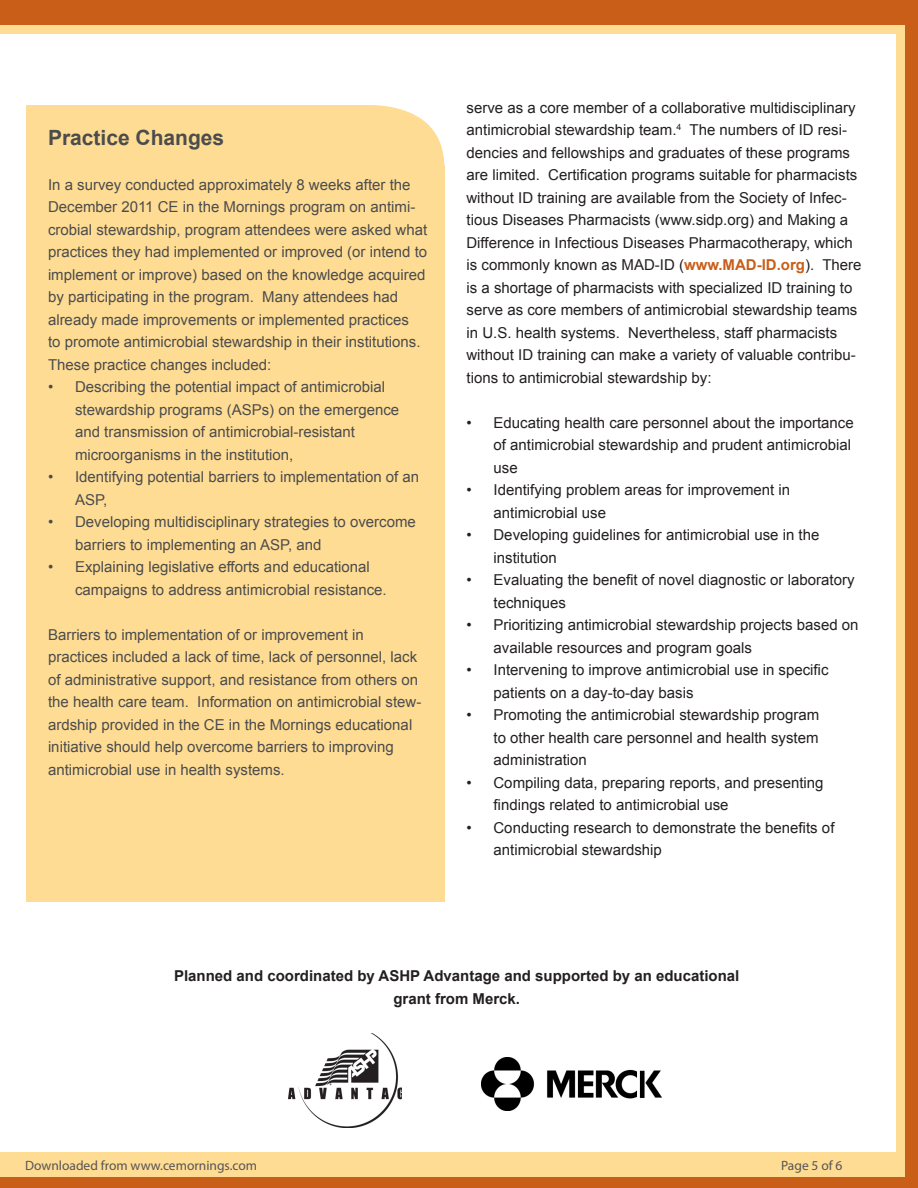
<style>
.page{position:relative;width:918px;height:1188px;background:#c95e18}
.page>*{position:absolute;margin:0;border:0;box-sizing:border-box;transform-origin:0 0}
.t1{font:700 21px "Arial";color:#4b4c4d}
.t2{font:15px/22.5px "Arial";color:#231f20}
.t3{font:15px/22.5px "Arial";color:#4b4c4d}
.t4{font:700 15px/22.5px "Arial";color:#231f20;text-align:center}
.t5{font:13.5px "Myriad Pro";color:#555455}
.s1{font-weight:700;color:#c95e18}
</style>
<div class="page">
<div style="left:0;top:26px;width:904px;height:1151px;background:#ffdc93"></div>
<div style="left:0;top:35px;width:896px;height:1117px;background:#fff"></div>
<svg style="left:369px;top:105px;width:75px;height:60px"></svg>
<div style="left:26px;top:105px;width:343px;height:75px;background:#ffdc93"></div>
<div style="left:26px;top:165px;width:418px;height:148px;background:#ffdc93"></div>
<div style="left:26px;top:294px;width:418px;height:608px;background:#ffdc93"></div>
<img style="left:482px;top:1057px;width:180px;height:53px">
<img style="left:288px;top:1034px;width:114px;height:93px">
<p class="t1" style="left:48px;top:123px;width:178px">Practice Changes</p>
<p class="t3" style="left:48px;top:173px;width:381px">In a survey conducted approximately 8 weeks after the December 2011 CE in the Mornings program on antimi&shy;crobial stewardship, program attendees were asked what practices they had implemented or improved (or intend to implement or improve) based on the knowledge acquired by participating in the program. Many attendees had already made improvements or implemented practices<br>to promote antimicrobial stewardship in their institutions.<br>These practice changes included:</p>
<p class="t3" style="left:75px;top:376px;width:326px;text-indent:-27px">• Describing the potential impact of antimicrobial stewardship programs (ASPs) on the emergence and transmission of antimicrobial-resistant microorganisms in the institution,</p>
<p class="t3" style="left:75px;top:466px;width:346px;text-indent:-27px">• Identifying potential barriers to implementation of an<br>ASP,</p>
<p class="t3" style="left:75px;top:511px;width:342px;text-indent:-27px">• Developing multidisciplinary strategies to overcome barriers to implementing an ASP, and</p>
<p class="t3" style="left:75px;top:556px;width:313px;text-indent:-27px">• Explaining legislative efforts and educational campaigns to address antimicrobial resistance.</p>
<p class="t3" style="left:48px;top:623px;width:375px">Barriers to implementation of or improvement in practices included a lack of time, lack of personnel, lack of administrative support, and resistance from others on the health care team. Information on antimicrobial stew&shy;ardship provided in the CE in the Mornings educational initiative should help overcome barriers to improving antimicrobial use in health systems.</p>
<p class="t2" style="left:466px;top:97px;width:397px">serve as a core member of a collaborative multidisciplinary antimicrobial stewardship team.<sup>4</sup> The numbers of ID resi&shy;dencies and fellowships and graduates of these programs are limited. Certification programs suitable for pharmacists without ID training are available from the Society of Infec&shy;tious Diseases Pharmacists (www.sidp.org) and Making a Difference in Infectious Diseases Pharmacotherapy, which is commonly known as MAD-ID (<span class="s1">www.MAD-ID.org</span>). There is a shortage of pharmacists with specialized ID training to serve as core members of antimicrobial stewardship teams in U.S. health systems. Nevertheless, staff pharmacists without ID training can make a variety of valuable contribu&shy;tions to antimicrobial stewardship by:</p>
<p class="t2" style="left:494px;top:412px;width:362px;text-indent:-27px">• Educating health care personnel about the importance of antimicrobial stewardship and prudent antimicrobial use</p>
<p class="t2" style="left:494px;top:479px;width:298px;text-indent:-27px">• Identifying problem areas for improvement in antimicrobial use</p>
<p class="t2" style="left:494px;top:524px;width:327px;text-indent:-27px">• Developing guidelines for antimicrobial use in the institution</p>
<p class="t2" style="left:494px;top:569px;width:363px;text-indent:-27px">• Evaluating the benefit of novel diagnostic or laboratory techniques</p>
<p class="t2" style="left:494px;top:614px;width:367px;text-indent:-27px">• Prioritizing antimicrobial stewardship projects based on available resources and program goals</p>
<p class="t2" style="left:494px;top:659px;width:337px;text-indent:-27px">• Intervening to improve antimicrobial use in specific patients on a day-to-day basis</p>
<p class="t2" style="left:494px;top:704px;width:327px;text-align:justify;text-indent:-27px">• Promoting the antimicrobial stewardship program to other health care personnel and health system administration</p>
<p class="t2" style="left:494px;top:772px;width:332px;text-indent:-27px">• Compiling data, preparing reports, and presenting findings related to antimicrobial use</p>
<p class="t2" style="left:494px;top:817px;width:343px;text-indent:-27px">• Conducting research to demonstrate the benefits of antimicrobial stewardship</p>
<p class="t4" style="left:174px;top:965px;width:567px">Planned and coordinated by ASHP Advantage and supported by an educational grant from Merck.</p>
<p class="t5" style="left:25px;top:1157px;width:234px">Downloaded from www.cemornings.com</p>
<p class="t5" style="left:781px;top:1157px;width:63px">Page 5 of 6</p>
</div>
